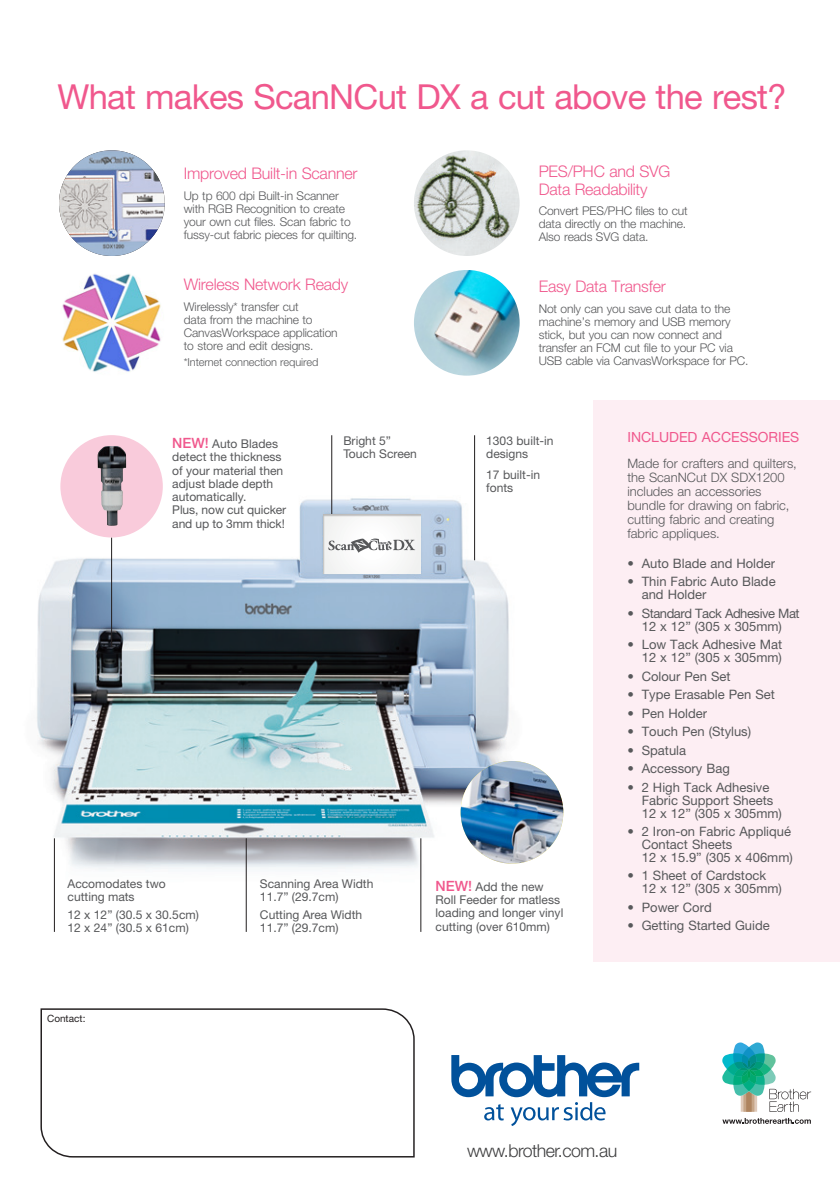
<style>
.page{position:relative;width:840px;height:1191px;background:#fff}
.page>*{position:absolute;margin:0;border:0;box-sizing:border-box;transform-origin:0 0}
.t1{font:34.6px "Helvetica Neue LT Std";letter-spacing:-.02em;color:#f0588d}
.t2{font:300 17.8px "Helvetica Neue LT Std";letter-spacing:-.03em;color:#3e3e3f}
.t3{font:300 16px/18px "Helvetica Neue LT Std";letter-spacing:-.015em;color:#f0588d}
.t4{font:14px "Helvetica Neue LT Std";color:#f0588d}
.t5{font:13px/12.8px "Helvetica Neue LT Std";color:#57585a}
.t6{font:300 13px/14px "Helvetica Neue LT Std";color:#57585a}
.t7{font:13px/12.8px "Helvetica Neue LT Std";letter-spacing:-.035em;color:#57585a;text-align:center}
.t8{font:300 12px/13px "Helvetica Neue LT Std";letter-spacing:-.01em;color:#57585a}
.t9{font:12px/13.2px "Helvetica Neue LT Std";color:#57585a}
.t10{font:300 11px "Helvetica Neue LT Std";letter-spacing:-.01em;color:#57585a}
.t11{font:10px "Helvetica Neue LT Std";color:#231f20}
.s1{font-weight:500;font-size:14.2px;color:#f0588d}
</style>
<div class="page">
<div style="left:593px;top:400px;width:246px;height:562px;background:#fdeef3"></div>
<svg style="left:40px;top:1008px;width:374px;height:149px"></svg>
<svg style="left:451px;top:1055px;width:189px;height:71px"></svg>
<svg style="left:722px;top:1042px;width:88px;height:70px"></svg>
<svg style="left:722px;top:1118px;width:88px;height:5px"></svg>
<div style="left:632px;top:1083px;width:17px;height:21px;background:#fff"></div>
<img style="left:59px;top:150px;width:106px;height:106px;border-radius:53px">
<img style="left:59px;top:270px;width:106px;height:106px;border-radius:53px">
<img style="left:413px;top:150px;width:106px;height:106px;border-radius:53px">
<img style="left:413px;top:270px;width:106px;height:106px;border-radius:53px">
<img style="left:37px;top:480px;width:487px;height:407px">
<hr style="left:331px;top:435px;width:1px;height:87px;background:#231f20">
<hr style="left:474px;top:435px;width:1px;height:125px;background:#231f20">
<hr style="left:111px;top:537px;width:1px;height:110px;background:#231f20">
<hr style="left:245px;top:838px;width:1px;height:94px;background:#231f20">
<hr style="left:54px;top:838px;width:1px;height:94px;background:#231f20">
<div style="left:60px;top:435px;width:103px;height:102px;background:#f9cbdb;border-radius:50%"></div>
<img style="left:97px;top:446px;width:29px;height:80px">
<img style="left:460px;top:761px;width:103px;height:102px;border-radius:51px">
<hr style="left:420px;top:838px;width:1px;height:94px;background:#231f20">
<div style="left:319px;top:513px;width:102px;height:62px;background:#231f20;opacity:.27"></div>
<p class="t1" style="left:57px;top:76px;width:730px">What makes ScanNCut DX a cut above the rest?</p>
<p class="t3" style="left:184px;top:164px;width:175px">Improved Built-in Scanner</p>
<p class="t3" style="left:538px;top:161px;width:133px">PES/PHC and SVG<br>Data Readability</p>
<p class="t8" style="left:184px;top:188px;width:175px">Up tp 600 dpi Built-in Scanner with RGB Recognition to create your own cut files. Scan fabric to fussy-cut fabric pieces for quilting.</p>
<p class="t8" style="left:538px;top:204px;width:150px">Convert PES/PHC files to cut data directly on the machine.<br>Also reads SVG data.</p>
<p class="t3" style="left:184px;top:275px;width:166px">Wireless Network Ready</p>
<p class="t3" style="left:538px;top:277px;width:128px">Easy Data Transfer</p>
<p class="t8" style="left:184px;top:300px;width:155px">Wirelessly* transfer cut<br>data from the machine to<br>CanvasWorkspace application to store and edit designs.</p>
<p class="t10" style="left:184px;top:356px;width:136px">*Internet connection required</p>
<p class="t8" style="left:538px;top:302px;width:211px">Not only can you save cut data to the machine’s memory and USB memory stick, but you can now connect and transfer an FCM cut file to your PC via USB cable via CanvasWorkspace for PC.</p>
<p class="t9" style="left:172px;top:437px;width:115px"><span class="s1">NEW!</span> Auto Blades detect the thickness of your material then adjust blade depth automatically.<br>Plus, now cut quicker and up to 3mm thick!</p>
<p class="t9" style="left:343px;top:434px;width:75px">Bright 5”<br>Touch Screen</p>
<p class="t9" style="left:486px;top:434px;width:69px">1303 built-in designs</p>
<p class="t9" style="left:486px;top:468px;width:55px">17 built-in fonts</p>
<p class="t9" style="left:67px;top:877px;width:100px">Accomodates two cutting mats</p>
<p class="t9" style="left:67px;top:907px;width:133px">12 x 12” (30.5 x 30.5cm)<br>12 x 24” (30.5 x 61cm)</p>
<p class="t11" style="left:47px;top:1012px;width:40px">Contact:</p>
<p class="t9" style="left:260px;top:877px;width:115px">Scanning Area Width<br>11.7” (29.7cm)</p>
<p class="t9" style="left:260px;top:907px;width:104px">Cutting Area Width<br>11.7” (29.7cm)</p>
<p class="t9" style="left:435px;top:879px;width:129px"><span class="s1">NEW!</span> Add the new<br>Roll Feeder for matless loading and longer vinyl cutting (over 610mm)</p>
<p class="t4" style="left:627px;top:429px;width:173px">INCLUDED ACCESSORIES</p>
<p class="t6" style="left:627px;top:456px;width:171px">Made for crafters and quilters, the ScanNCut DX SDX1200 includes an accessories bundle for drawing on fabric, cutting fabric and creating fabric appliques.</p>
<p class="t5" style="left:627px;top:556px;width:149px">• Auto Blade and Holder</p>
<p class="t5" style="left:641px;top:575px;width:135px;text-indent:-14px">• Thin Fabric Auto Blade and Holder</p>
<p class="t7" style="left:627px;top:606px;width:174px">• Standard Tack Adhesive Mat<br>12 x 12” (305 x 305mm)</p>
<p class="t5" style="left:627px;top:638px;width:156px;text-align:right">• Low Tack Adhesive Mat<br>12 x 12” (305 x 305mm)</p>
<p class="t5" style="left:627px;top:669px;width:105px">• Colour Pen Set</p>
<p class="t5" style="left:627px;top:688px;width:149px">• Type Erasable Pen Set</p>
<p class="t5" style="left:627px;top:706px;width:81px">• Pen Holder</p>
<p class="t5" style="left:627px;top:725px;width:125px">• Touch Pen (Stylus)</p>
<p class="t5" style="left:627px;top:743px;width:60px">• Spatula</p>
<p class="t5" style="left:627px;top:762px;width:104px">• Accessory Bag</p>
<p class="t5" style="left:641px;top:780px;width:142px;text-indent:-14px">• 2 High Tack Adhesive<br>Fabric Support Sheets<br>12 x 12” (305 x 305mm)</p>
<p class="t5" style="left:641px;top:825px;width:152px;text-indent:-14px">• 2 Iron-on Fabric Appliqué<br>Contact Sheets<br>12 x 15.9” (305 x 406mm)</p>
<p class="t5" style="left:641px;top:869px;width:142px;text-indent:-14px">• 1 Sheet of Cardstock<br>12 x 12” (305 x 305mm)</p>
<p class="t5" style="left:627px;top:900px;width:86px">• Power Cord</p>
<p class="t5" style="left:627px;top:919px;width:144px">• Getting Started Guide</p>
<p class="t2" style="left:466px;top:1139px;width:152px">www.brother.com.au</p>
</div>
